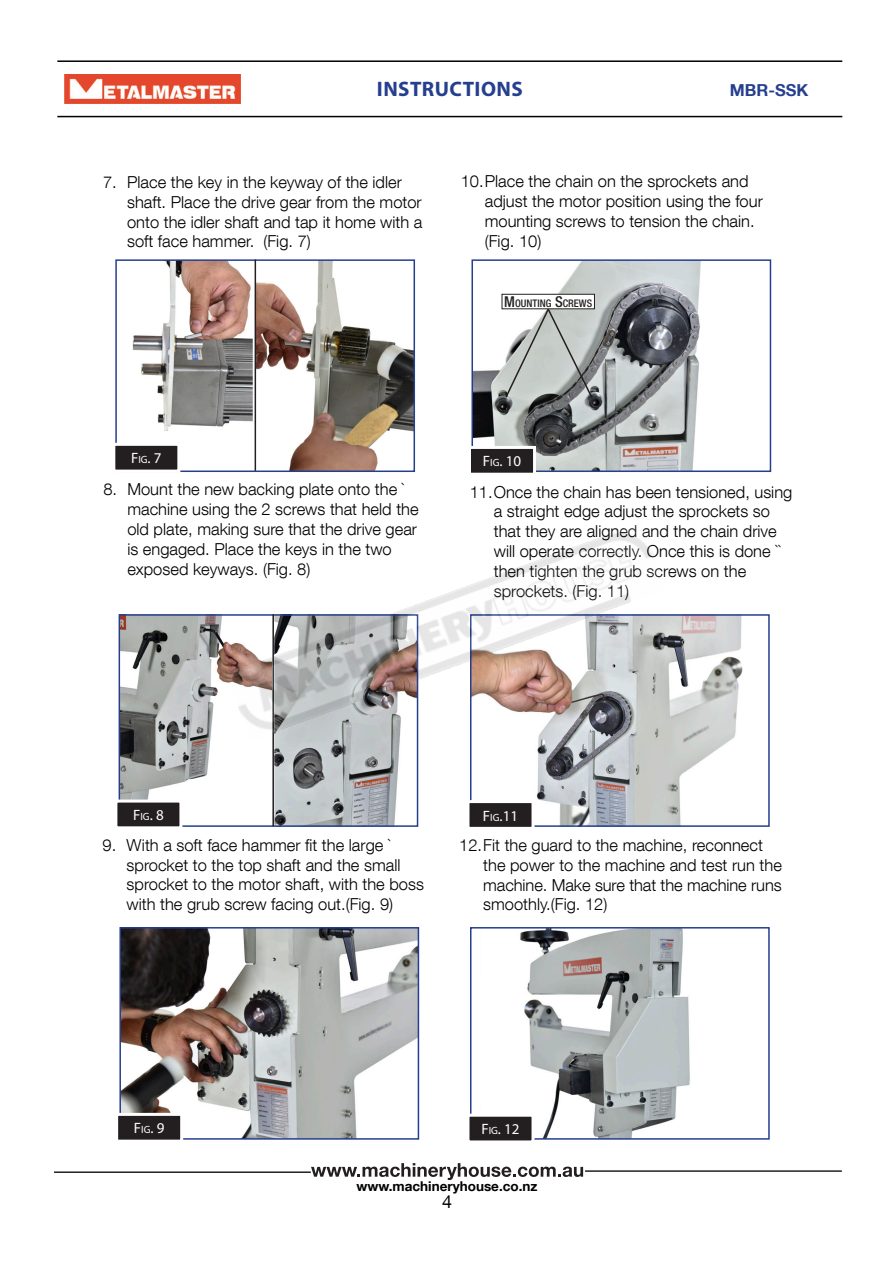
<style>
.page{position:relative;width:893px;height:1263px;background:#fff}
.page>*{position:absolute;margin:0;border:0;box-sizing:border-box;transform-origin:0 0}
.t1{font:700 21px "Myriad Pro";letter-spacing:.02em;color:#253f8e}
.t2{font:18px "Helvetica Neue LT Com";color:#000}
.t3{font:300 16.5px/19.8px "Helvetica Neue LT Com";color:#000}
.t4{font:700 16.5px "Helvetica Neue LT Com";color:#253f8e}
.t5{font:15px "Myriad Pro";color:#fff}
.t6{font:700 13.5px "Helvetica Neue LT Com";color:#000}
.t7{font:500 condensed 10.5px "Helvetica Neue LT Std";color:#231f20}
.s1{font-size:15px}
.s2{font-size:10.5px}
</style>
<div class="page">
<hr style="left:57px;top:60px;width:785px;height:2px;background:#000">
<img style="left:65px;top:74px;width:176px;height:29px">
<hr style="left:57px;top:116px;width:785px;height:1px;background:#000">
<svg style="left:311px;top:1163px;width:272px;height:17px"></svg>
<hr style="left:585px;top:1170px;width:257px;height:2px;background:#231f20">
<hr style="left:54px;top:1171px;width:257px;height:2px;background:#231f20">
<img style="left:132px;top:262px;width:280px;height:207px">
<div style="left:115px;top:259px;width:300px;height:213px;border:2px solid #253f8e"></div>
<div style="left:114px;top:444px;width:65px;height:27px;background:#231f20"></div>
<div style="left:112px;top:443px;width:68px;height:30px;border:3px solid #fff"></div>
<img style="left:122px;top:930px;width:294px;height:207px">
<div style="left:119px;top:927px;width:300px;height:213px;border:2px solid #253f8e"></div>
<div style="left:117px;top:1114px;width:65px;height:27px;background:#231f20"></div>
<div style="left:115px;top:1113px;width:68px;height:30px;border:3px solid #fff"></div>
<img style="left:474px;top:262px;width:227px;height:207px">
<div style="left:471px;top:259px;width:300px;height:213px;border:2px solid #253f8e"></div>
<img style="left:536px;top:617px;width:207px;height:207px">
<div style="left:470px;top:614px;width:300px;height:213px;border:2px solid #253f8e"></div>
<img style="left:520px;top:930px;width:170px;height:207px">
<div style="left:470px;top:927px;width:300px;height:213px;border:2px solid #253f8e"></div>
<div style="left:469px;top:447px;width:65px;height:27px;background:#231f20"></div>
<div style="left:468px;top:446px;width:68px;height:30px;border:3px solid #fff"></div>
<div style="left:468px;top:801px;width:65px;height:27px;background:#231f20"></div>
<div style="left:466px;top:800px;width:68px;height:30px;border:3px solid #fff"></div>
<div style="left:468px;top:1115px;width:65px;height:27px;background:#231f20"></div>
<div style="left:466px;top:1114px;width:68px;height:29px;border:3px solid #fff"></div>
<div style="left:502px;top:294px;width:92px;height:15px;background:#fff"></div>
<div style="left:502px;top:294px;width:93px;height:15px;border:1px solid #231f20"></div>
<svg style="left:504px;top:307px;width:90px;height:92px;background:#babebc"></svg>
<img style="left:122px;top:617px;width:278px;height:207px">
<div style="left:119px;top:614px;width:299px;height:213px;border:2px solid #253f8e"></div>
<div style="left:116px;top:801px;width:65px;height:27px;background:#231f20"></div>
<div style="left:114px;top:799px;width:68px;height:30px;border:3px solid #fff"></div>
<hr style="left:272px;top:614px;width:2px;height:212px;background:#231f20">
<hr style="left:255px;top:259px;width:1px;height:212px;background:#231f20">
<img style="left:227px;top:532px;width:439px;height:208px">
<p class="t1" style="left:377px;top:76px;width:147px">INSTRUCTIONS</p>
<p class="t4" style="left:730px;top:80px;width:80px">MBR-SSK</p>
<p class="t3" style="left:127px;top:172px;width:297px;text-indent:-24px">7. Place the key in the keyway of the idler shaft. Place the drive gear from the motor onto the idler shaft and tap it home with a soft face hammer. (Fig. 7)</p>
<p class="t3" style="left:485px;top:171px;width:280px;text-indent:-24px">10.Place the chain on the sprockets and adjust the motor position using the four mounting screws to tension the chain. (Fig. 10)</p>
<p class="t7" style="left:504px;top:297px;width:89px"><span class="s1">M</span>OUNTING <span class="s1">S</span>CREWS</p>
<p class="t5" style="left:131px;top:449px;width:32px">F<span class="s2">ig</span>. 7</p>
<p class="t3" style="left:127px;top:479px;width:293px;text-indent:-24px">8. Mount the new backing plate onto the ` machine using the 2 screws that held the old plate, making sure that the drive gear is engaged. Place the keys in the two exposed keyways. (Fig. 8)</p>
<p class="t5" style="left:483px;top:452px;width:40px">F<span class="s2">ig</span>. 10</p>
<p class="t3" style="left:494px;top:481px;width:300px;text-indent:-24px">11.Once the chain has been tensioned, using a straight edge adjust the sprockets so that they are aligned and the chain drive will operate correctly. Once this is done `` then tighten the grub screws on the sprockets. (Fig. 11)</p>
<p class="t5" style="left:133px;top:806px;width:32px">F<span class="s2">ig</span>. 8</p>
<p class="t3" style="left:127px;top:835px;width:299px;text-indent:-24px">9. With a soft face hammer fit the large ` sprocket to the top shaft and the small sprocket to the motor shaft, with the boss with the grub screw facing out.(Fig. 9)</p>
<p class="t5" style="left:483px;top:806px;width:37px">F<span class="s2">ig</span>.11</p>
<p class="t3" style="left:483px;top:835px;width:300px;text-indent:-24px">12.Fit the guard to the machine, reconnect the power to the machine and test run the machine. Make sure that the machine runs smoothly.(Fig. 12)</p>
<p class="t5" style="left:134px;top:1119px;width:32px">F<span class="s2">ig</span>. 9</p>
<p class="t5" style="left:481px;top:1120px;width:40px">F<span class="s2">ig</span>. 12</p>
<p class="t6" style="left:357px;top:1178px;width:182px">www.machineryhouse.co.nz</p>
<p class="t2" style="left:442px;top:1190px;width:12px">4</p>
</div>
